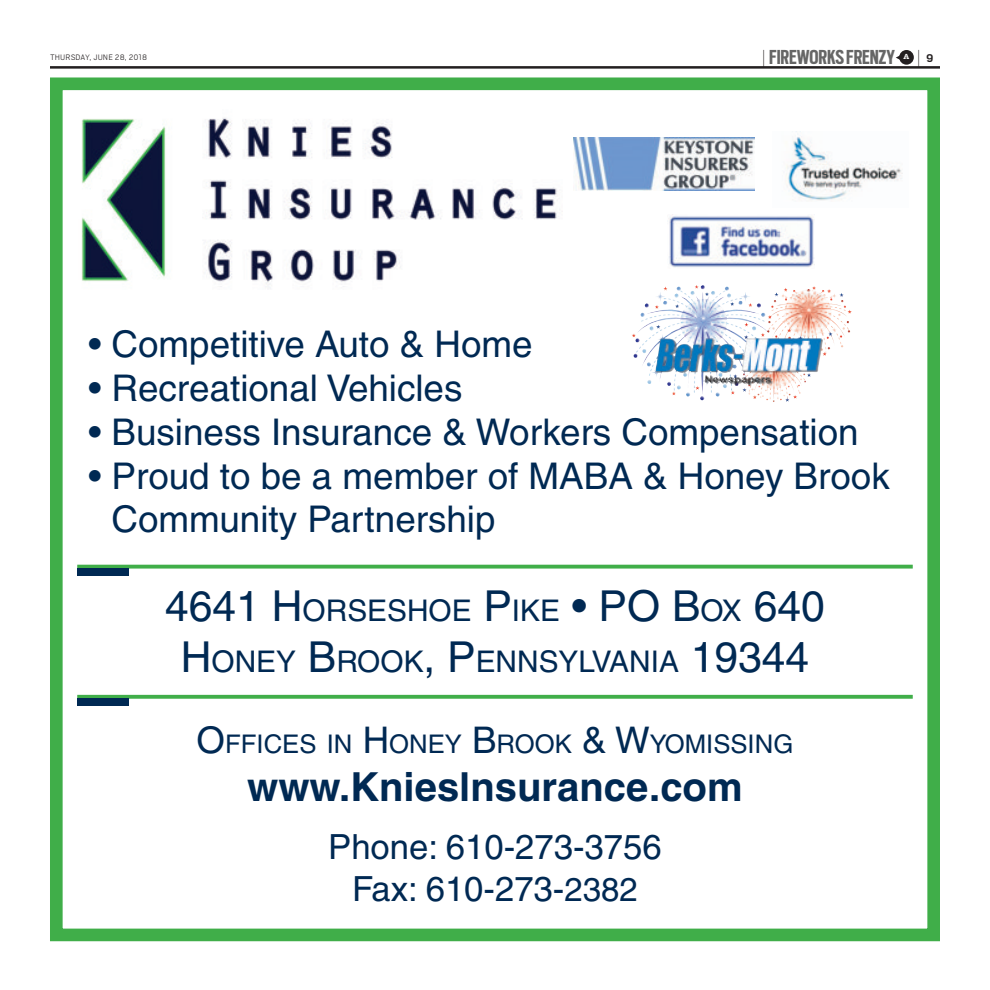
<style>
.page{position:relative;width:990px;height:990px;background:#fff}
.page>*{position:absolute;margin:0;border:0;box-sizing:border-box;transform-origin:0 0}
.t1{font:700 40px "Helvetica";color:#002953}
.t2{font:36.75px/42.5px "Helvetica";color:#002953}
.t3{font:34.62px/41.6px "Helvetica";color:#002953;text-align:center}
.t4{font:29.88px/51.1px "Helvetica";color:#002953;text-align:center}
.t5{font:25.62px "Helvetica";color:#002953}
.t6{font:700 22.5px "Scout Cond";letter-spacing:-.005em;color:#666}
.t7{font:300 21.5px "Cub Scout";color:#231f20;scale:.42 1}
.t8{font:300 8.75px "Cub Scout";letter-spacing:.01em;color:#231f20}
.t9{font:700 6.88px "Receiver";color:#fff}
.s1{font-family:"Cub Scout";font-weight:300;font-size:21.5px;color:#231f20}
.s2{font-weight:700;font-size:12.5px}
.s3{font-size:42.62px}
.s4{font-style:inherit}
.s5{font-size:36.75px}
.s6{font-size:33px}
</style>
<div class="page">
<div style="left:50px;top:77px;width:890px;height:864px;border:13px solid #40ae49"></div>
<img style="left:81px;top:118px;width:482px;height:170px">
<img style="left:668px;top:216px;width:146px;height:52px">
<img style="left:573px;top:137px;width:182px;height:54px">
<img style="left:786px;top:133px;width:117px;height:68px">
<svg style="left:77px;top:565px;width:836px;height:4px;background:#53b65b"></svg>
<div style="left:77px;top:568px;width:52px;height:8px;background:#002953"></div>
<svg style="left:77px;top:695px;width:836px;height:4px;background:#4bb154"></svg>
<div style="left:77px;top:699px;width:52px;height:7px;background:#002953"></div>
<img style="left:694px;top:285px;width:119px;height:56px">
<hr style="left:50px;top:66px;width:890px;height:3px;background:#231f20">
<div style="left:899px;top:50px;width:15px;height:15px;background:#231f20;border-radius:50%"></div>
<p class="t8" style="left:50px;top:52px;width:99px">THURSDAY, JUNE 28, 2018</p>
<p class="t6" style="left:762px;top:43px;width:134px"><span class="s1">|</span> FIREWORKSFRENZY</p>
<p class="t9" style="left:904px;top:53px;width:7px">A</p>
<p class="t7" style="left:917px;top:44px;width:40px">| <span class="s2">9</span></p>
<p class="t2" style="left:89px;top:327px;width:446px">• Competitive Auto &amp; Home</p>
<p class="t2" style="left:89px;top:371px;width:375px">• Recreational Vehicles</p>
<p class="t2" style="left:89px;top:415px;width:772px">• Business Insurance &amp; Workers Compensation</p>
<p class="t2" style="left:112px;top:459px;width:780px;text-indent:-23px">• Proud to be a member of MABA &amp; Honey Brook<br>Community Partnership</p>
<p class="t4" style="left:165px;top:588px;width:661px"><span class="s3">4641 H</span><span class="s4">orsesHoe</span> <span class="s3">P</span><span class="s4">ike</span> <span class="s3">• Po</span> <span class="s3">B</span>OX <span class="s3">640<br>H</span>ONEY <span class="s3">B</span>ROOK<span class="s3">, P</span>ENNSYLVANIA <span class="s3">19344</span></p>
<p class="t5" style="left:197px;top:735px;width:598px"><span class="s5">O</span>FFICES IN <span class="s5">H</span>ONEY <span class="s5">B</span>ROOK <span class="s5">&amp; W</span>YOMISSING</p>
<p class="t1" style="left:247px;top:772px;width:497px">www.Knieslnsurance.com</p>
<p class="t3" style="left:328px;top:830px;width:335px">Phone: 610-273-3756<br>Fax: 610-273-<span class="s6">2382</span></p>
</div>
